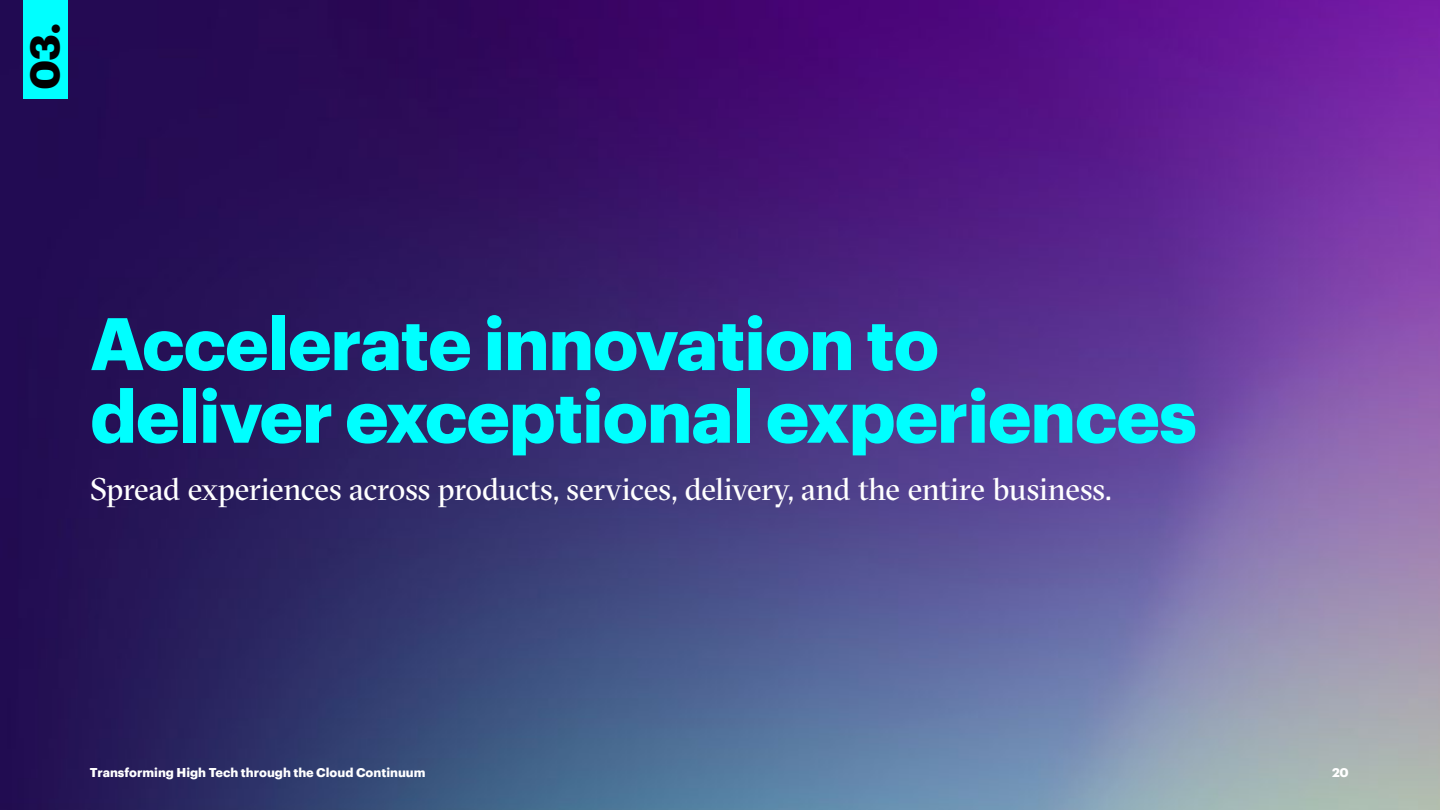
<style>
.page{position:relative;width:1440px;height:810px;background:#fff}
.page>*{position:absolute;margin:0;border:0;box-sizing:border-box;transform-origin:0 0}
.t1{font:700 72.62px/72.6px "Graphik";letter-spacing:-.02em;color:#0ff}
.t2{font:700 40.88px "Graphik";color:#000}
.t3{font:31.25px "GT Sectra Fine";letter-spacing:-.015em;color:#fff}
.t4{font:700 12.5px "Graphik";color:#fff}
</style>
<div class="page">
<img style="left:0;top:0;width:1440px;height:810px">
<div style="left:23px;top:0;width:45px;height:99px;background:#0ff"></div>
<h2 class="t2" style="left:13px;top:90px;width:69px;rotate:-90deg">03.</h2>
<h1 class="t1" style="left:90px;top:301px;width:1109px">Accelerate innovation to deliver exceptional experiences</h1>
<p class="t3" style="left:90px;top:471px;width:1024px">Spread experiences across products, services, delivery, and the entire business.</p>
<p class="t4" style="left:90px;top:763px;width:337px">Transforming High Tech through the Cloud Continuum</p>
<p class="t4" style="left:1332px;top:763px;width:18px">20</p>
</div>
